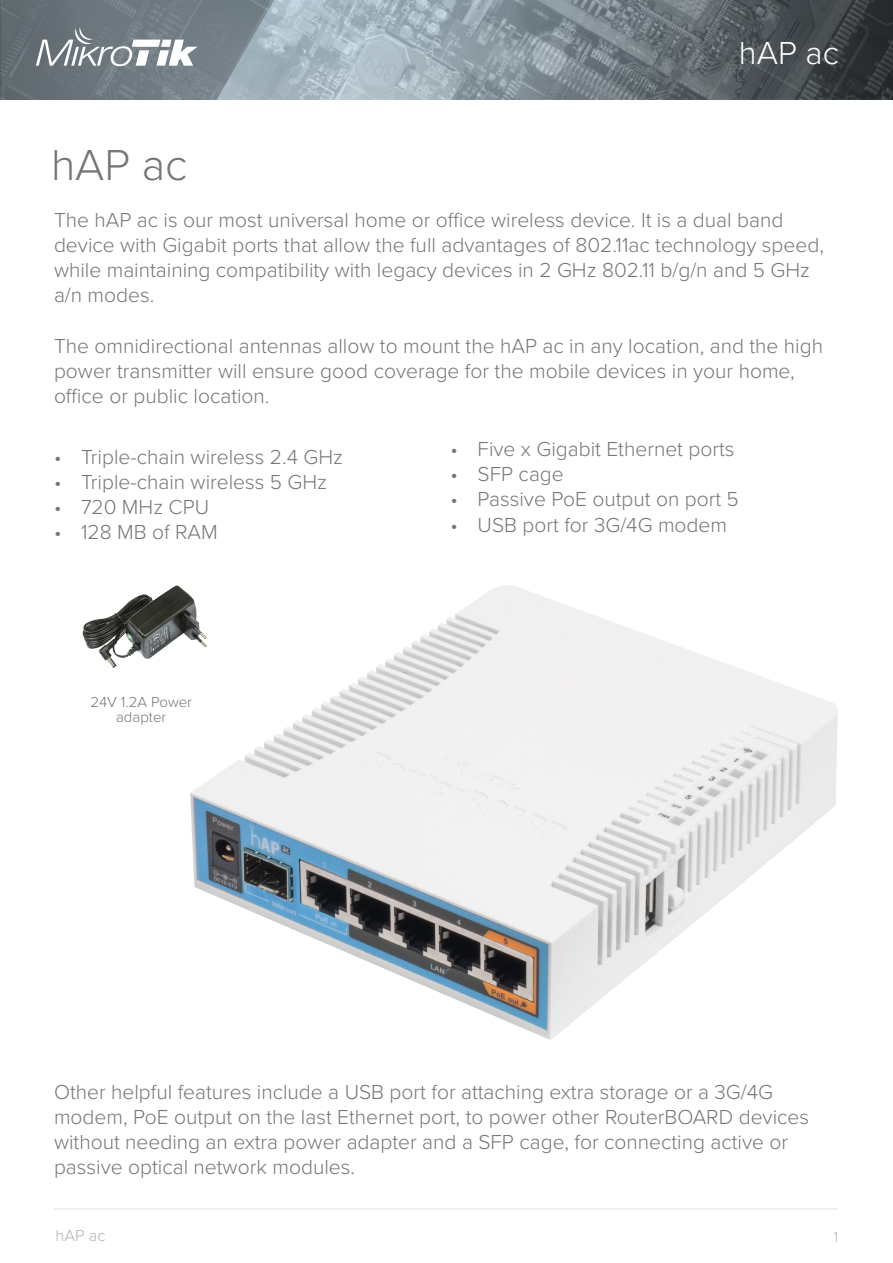
<style>
.page{position:relative;width:893px;height:1263px;background:#fff}
.page>*{position:absolute;margin:0;border:0;box-sizing:border-box;transform-origin:0 0}
.t1{font:300 45px "Proxima Nova";color:#757679}
.t2{font:300 33px "Proxima Nova";color:#fff}
.Teksts{font:300 21px/25.2px "Proxima Nova";color:#757679}
.t3{font:300 16.5px "Proxima Nova";color:#b2b3b7}
.Teksts-2{font:300 15px/15px "Proxima Nova";color:#757679;text-align:center}
.t4{font:300 15px "Proxima Nova Cond";color:#b2b3b7}
</style>
<div class="page">
<img style="left:0;top:0;width:893px;height:100px">
<svg style="left:36px;top:27px;width:162px;height:39px"></svg>
<hr style="left:54px;top:1209px;width:784px;height:1px;background:#e1e2e4">
<img style="left:190px;top:585px;width:648px;height:455px">
<img style="left:82px;top:585px;width:128px;height:112px">
<p class="t2" style="left:739px;top:28px;width:102px">hAP ac</p>
<p class="t1" style="left:51px;top:132px;width:138px">hAP ac</p>
<p class="Teksts" style="left:54px;top:206px;width:771px">The hAP ac is our most universal home or office wireless device. It is a dual band device with Gigabit ports that allow the full advantages of 802.11ac technology speed, while maintaining compatibility with legacy devices in 2 GHz 802.11 b/g/n and 5 GHz a/n modes.</p>
<p class="Teksts" style="left:54px;top:332px;width:771px">The omnidirectional antennas allow to mount the hAP ac in any location, and the high power transmitter will ensure good coverage for the mobile devices in your home, office or public location.</p>
<p class="Teksts" style="left:54px;top:443px;width:291px">• Triple-chain wireless 2.4 GHz</p>
<p class="Teksts" style="left:54px;top:468px;width:275px">• Triple-chain wireless 5 GHz</p>
<p class="Teksts" style="left:54px;top:493px;width:157px">• 720 MHz CPU</p>
<p class="Teksts" style="left:54px;top:518px;width:165px">• 128 MB of RAM</p>
<p class="Teksts-2" style="left:90px;top:693px;width:103px">24V 1.2A Power adapter</p>
<p class="Teksts" style="left:451px;top:435px;width:285px">• Five x Gigabit Ethernet ports</p>
<p class="Teksts" style="left:451px;top:460px;width:115px">• SFP cage</p>
<p class="Teksts" style="left:451px;top:486px;width:290px">• Passive PoE output on port 5</p>
<p class="Teksts" style="left:451px;top:511px;width:278px">• USB port for 3G/4G modem</p>
<p class="Teksts" style="left:54px;top:1078px;width:757px">Other helpful features include a USB port for attaching extra storage or a 3G/4G modem, PoE output on the last Ethernet port, to power other RouterBOARD devices without needing an extra power adapter and a SFP cage, for connecting active or passive optical network modules.</p>
<p class="t3" style="left:56px;top:1223px;width:52px">hAP ac</p>
<p class="t4" style="left:834px;top:1226px;width:6px">1</p>
</div>
